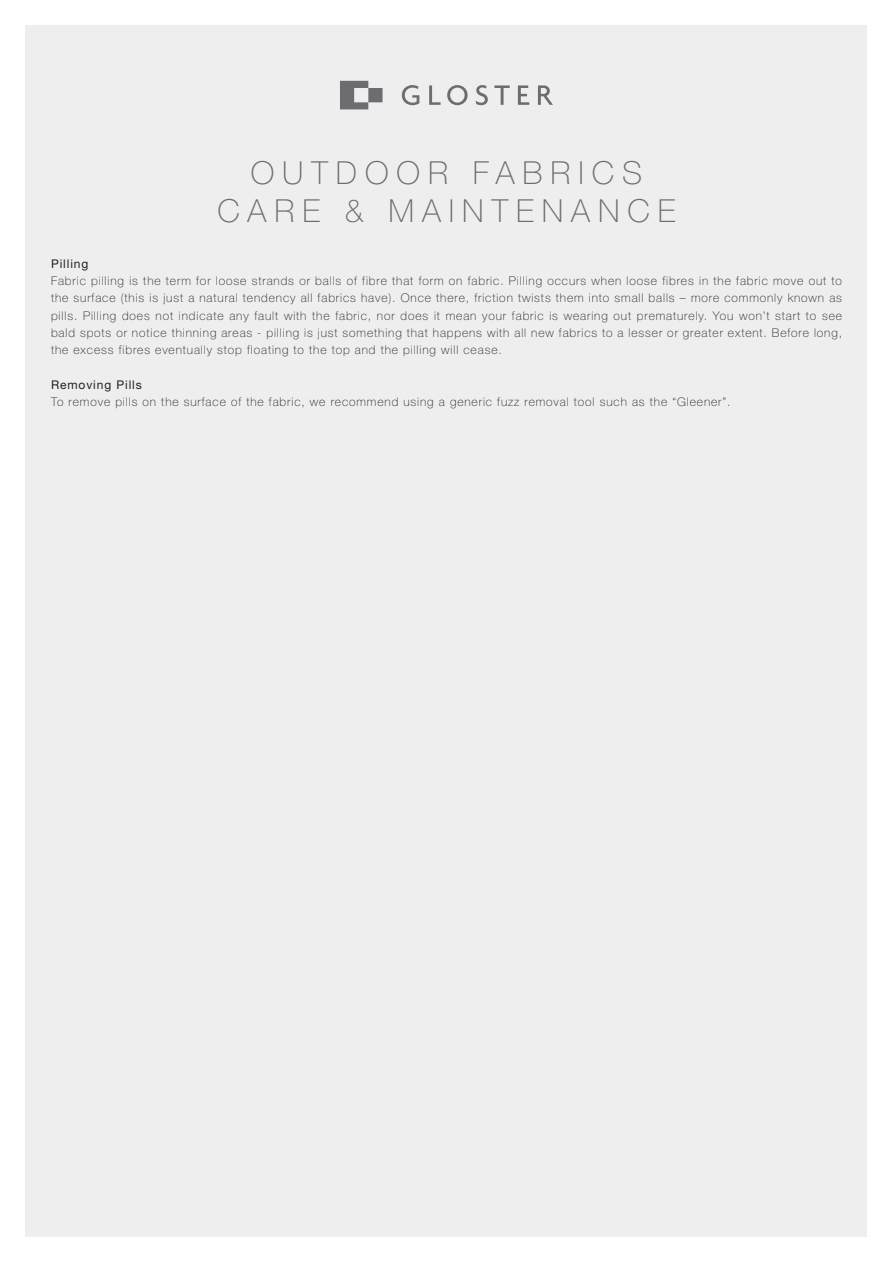
<style>
.page{position:relative;width:893px;height:1263px;background:#fff}
.page>*{position:absolute;margin:0;border:0;box-sizing:border-box;transform-origin:0 0}
.t1{font:100 31.8px "Helvetica Neue LT Pro";letter-spacing:.25em;color:#6c6d70}
.t2{font:100 12px/17.2px "Helvetica Neue LT Pro";letter-spacing:.075em;color:#231f20;text-align:justify}
.t3{font:12px "Helvetica Neue LT Pro";letter-spacing:.075em;color:#231f20}
</style>
<div class="page">
<div style="left:26px;top:26px;width:841px;height:1211px;background:#eeeeef"></div>
<svg style="left:340px;top:81px;width:213px;height:28px"></svg>
<p class="t1" style="left:251px;top:154px;width:393px">OUTDOOR FABRICS</p>
<p class="t1" style="left:217px;top:192px;width:460px">CARE &amp; MAINTENANCE</p>
<p class="t3" style="left:51px;top:256px;width:39px">Pilling</p>
<p class="t2" style="left:51px;top:272px;width:792px">Fabric pilling is the term for loose strands or balls of fibre that form on fabric. Pilling occurs when loose fibres in the fabric move out to the surface (this is just a natural tendency all fabrics have). Once there, friction twists them into small balls – more commonly known as pills. Pilling does not indicate any fault with the fabric, nor does it mean your fabric is wearing out prematurely. You won’t start to see bald spots or notice thinning areas - pilling is just something that happens with all new fabrics to a lesser or greater extent. Before long, the excess fibres eventually stop floating to the top and the pilling will cease.</p>
<p class="t3" style="left:51px;top:377px;width:92px">Removing Pills</p>
<p class="t2" style="left:51px;top:393px;width:681px">To remove pills on the surface of the fabric, we recommend using a generic fuzz removal tool such as the “Gleener”.</p>
</div>
